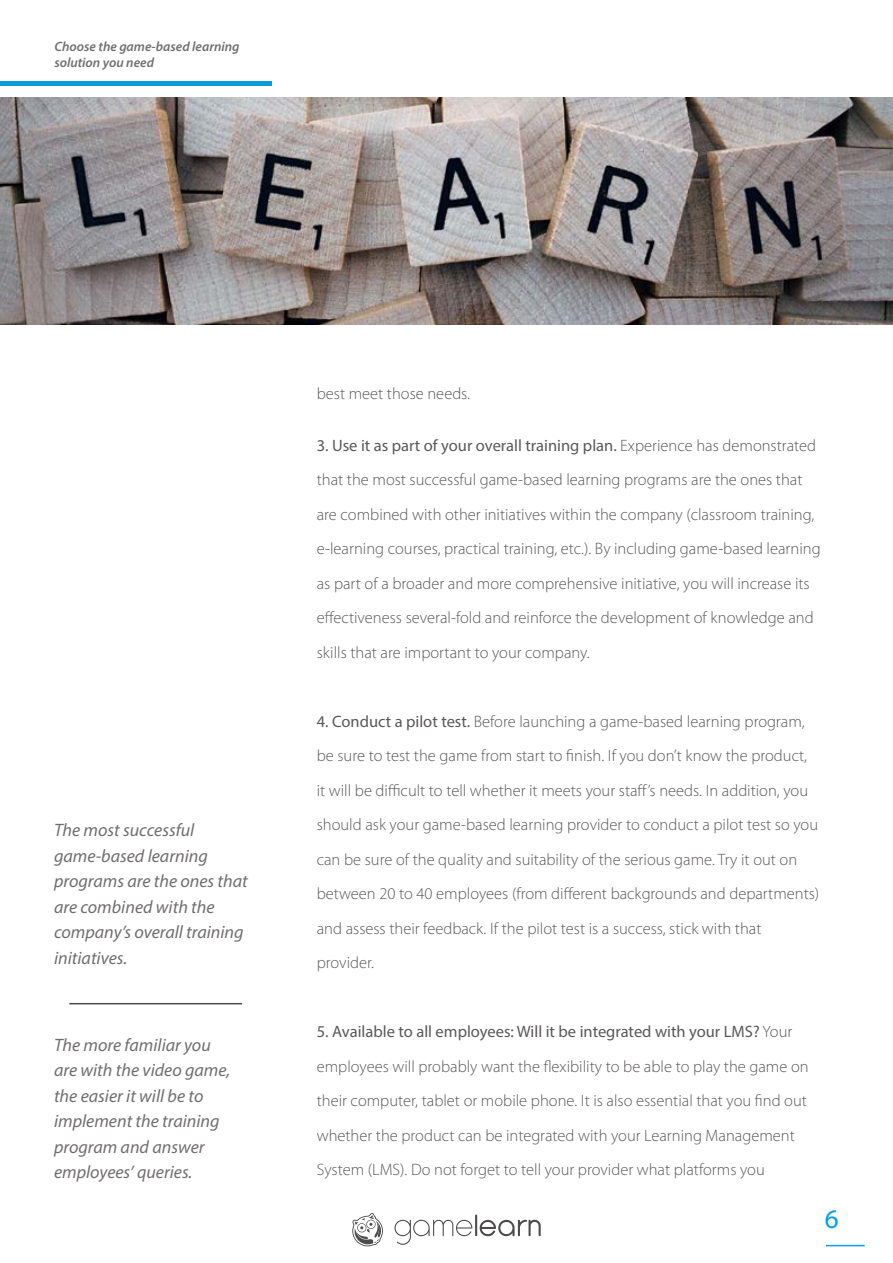
<style>
.page{position:relative;width:893px;height:1263px;background:#fff}
.page>*{position:absolute;margin:0;border:0;box-sizing:border-box;transform-origin:0 0}
.t1{font:27px "Myriad Pro";color:#009fe3}
.t2{font:italic 18px/25.5px "Myriad Pro";color:#716e6e}
.t3{font:300 16.5px/34.5px "Myriad Pro";color:#5b5858}
.t4{font:italic 600 13.5px/16.5px "Myriad Pro";color:#716e6e}
.s1{font-weight:400}
</style>
<div class="page">
<svg style="left:394px;top:1214px;width:147px;height:31px"></svg>
<svg style="left:352px;top:1213px;width:31px;height:33px"></svg>
<hr style="left:826px;top:1245px;width:39px;height:1px;background:#009fe3">
<hr style="left:0;top:82px;width:271px;height:4px;background:#089dd9">
<img style="left:0;top:98px;width:893px;height:227px">
<hr style="left:69px;top:1003px;width:173px;height:1px;background:#4d4b4b">
<p class="t4" style="left:54px;top:37px;width:187px">Choose the game-based learning solution you need</p>
<p class="t2" style="left:54px;top:817px;width:195px">The most successful game-based learning programs are the ones that are combined with the company’s overall training initiatives.</p>
<p class="t2" style="left:54px;top:1032px;width:178px">The more familiar you are with the video game, the easier it will be to implement the training program and answer employees’ queries.</p>
<p class="t3" style="left:317px;top:376px;width:155px">best meet those needs.</p>
<p class="t3" style="left:317px;top:428px;width:505px"><span class="s1">3. Use it as part of your overall training plan.</span> Experience has demonstrated that the most successful game-based learning programs are the ones that are combined with other initiatives within the company (classroom training, e-learning courses, practical training, etc.). By including game-based learning as part of a broader and more comprehensive initiative, you will increase its effectiveness several-fold and reinforce the development of knowledge and skills that are important to your company.</p>
<p class="t3" style="left:317px;top:704px;width:504px"><span class="s1">4. Conduct a pilot test.</span> Before launching a game-based learning program, be sure to test the game from start to finish. If you don’t know the product, it will be difficult to tell whether it meets your staff’s needs. In addition, you should ask your game-based learning provider to conduct a pilot test so you can be sure of the quality and suitability of the serious game. Try it out on between 20 to 40 employees (from different backgrounds and departments) and assess their feedback. If the pilot test is a success, stick with that provider.</p>
<p class="t3" style="left:317px;top:1014px;width:493px"><span class="s1">5. Available to all employees: Will it be integrated with your LMS?</span> Your employees will probably want the flexibility to be able to play the game on their computer, tablet or mobile phone. It is also essential that you find out whether the product can be integrated with your Learning Management System (LMS). Do not forget to tell your provider what platforms you</p>
<h1 class="t1" style="left:825px;top:1202px;width:15px">6</h1>
</div>
